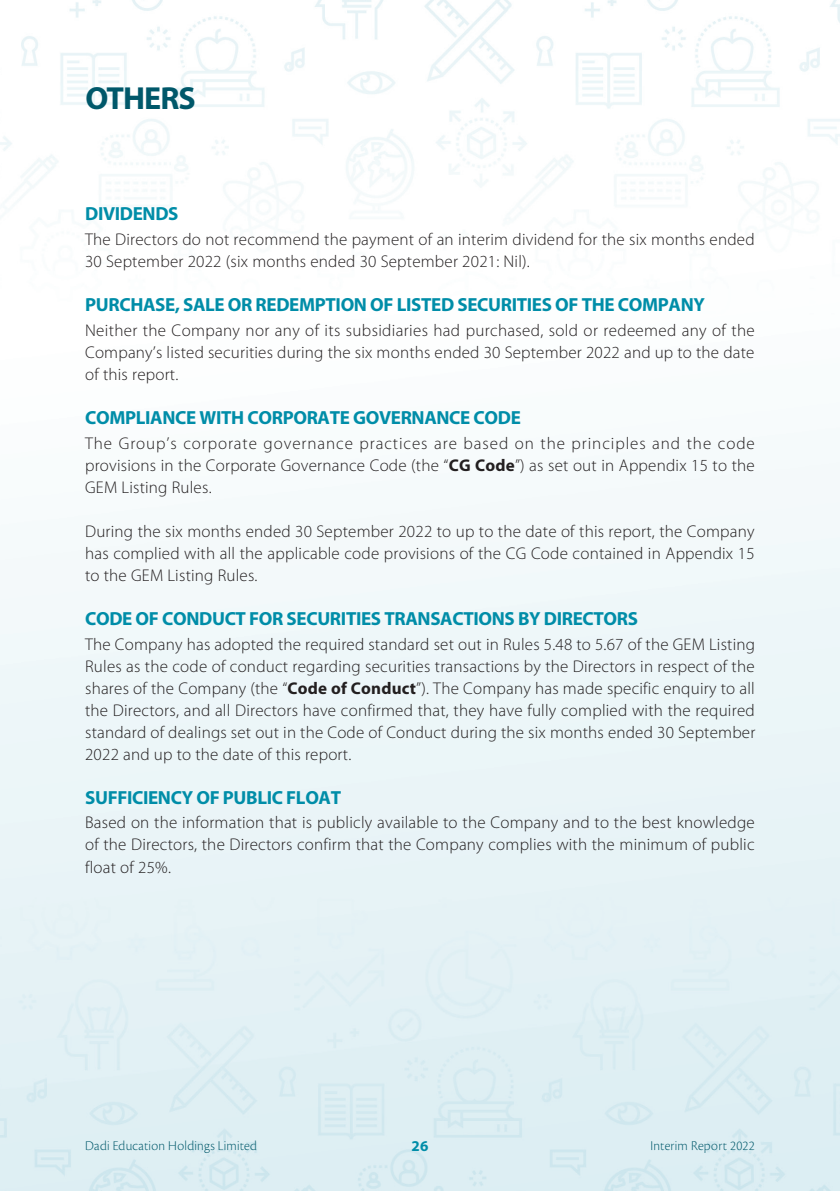
<style>
.page{position:relative;width:840px;height:1191px;background:#fff}
.page>*{position:absolute;margin:0;border:0;box-sizing:border-box;transform-origin:0 0}
.t1{font:700 32px "Myriad Pro";letter-spacing:-.03em;color:#00586a}
._01_H1{font:700 19px "Myriad Pro";letter-spacing:-.02em;color:#008da8}
._00_txt{font:300 17px/22px "Myriad Pro";letter-spacing:.015em;color:#231f20;text-align:justify}
._00_txt-2{font:700 15px "Myriad Pro";color:#008da8}
.t2{font:14px "Cronos Pro Lt Disp";letter-spacing:.02em;color:#00586a}
.s1{font-weight:700}
</style>
<div class="page">
<p class="t1" style="left:85px;top:77px;width:112px">OTHERS</p>
<p class="_01_H1" style="left:85px;top:201px;width:95px">DIVIDENDS</p>
<p class="_00_txt" style="left:85px;top:228px;width:670px">The Directors do not recommend the payment of an interim dividend for the six months ended<br>30 September 2022 (six months ended 30 September 2021: Nil).</p>
<p class="_01_H1" style="left:85px;top:292px;width:621px">PURCHASE, SALE OR REDEMPTION OF LISTED SECURITIES OF THE COMPANY</p>
<p class="_00_txt" style="left:85px;top:319px;width:670px">Neither the Company nor any of its subsidiaries had purchased, sold or redeemed any of the Company’s listed securities during the six months ended 30 September 2022 and up to the date of this report.</p>
<p class="_01_H1" style="left:85px;top:405px;width:437px">COMPLIANCE WITH CORPORATE GOVERNANCE CODE</p>
<p class="_00_txt" style="left:85px;top:432px;width:670px">The Group’s corporate governance practices are based on the principles and the code provisions in the Corporate Governance Code (the “<span class="s1">CG Code</span>”) as set out in Appendix 15 to the GEM Listing Rules.</p>
<p class="_00_txt" style="left:85px;top:520px;width:670px">During the six months ended 30 September 2022 to up to the date of this report, the Company has complied with all the applicable code provisions of the CG Code contained in Appendix 15 to the GEM Listing Rules.</p>
<p class="_01_H1" style="left:85px;top:606px;width:554px">CODE OF CONDUCT FOR SECURITIES TRANSACTIONS BY DIRECTORS</p>
<p class="_00_txt" style="left:85px;top:632px;width:671px">The Company has adopted the required standard set out in Rules 5.48 to 5.67 of the GEM Listing Rules as the code of conduct regarding securities transactions by the Directors in respect of the shares of the Company (the “<span class="s1">Code of Conduct</span>”). The Company has made specific enquiry to all the Directors, and all Directors have confirmed that, they have fully complied with the required standard of dealings set out in the Code of Conduct during the six months ended 30 September 2022 and up to the date of this report.</p>
<p class="_01_H1" style="left:85px;top:785px;width:257px">SUFFICIENCY OF PUBLIC FLOAT</p>
<p class="_00_txt" style="left:85px;top:811px;width:670px">Based on the information that is publicly available to the Company and to the best knowledge of the Directors, the Directors confirm that the Company complies with the minimum of public float of 25%.</p>
<p class="t2" style="left:85px;top:1138px;width:173px">Dadi Education Holdings Limited</p>
<p class="_00_txt-2" style="left:411px;top:1135px;width:18px">26</p>
<p class="t2" style="left:650px;top:1138px;width:106px">Interim Report 2022</p>
</div>
